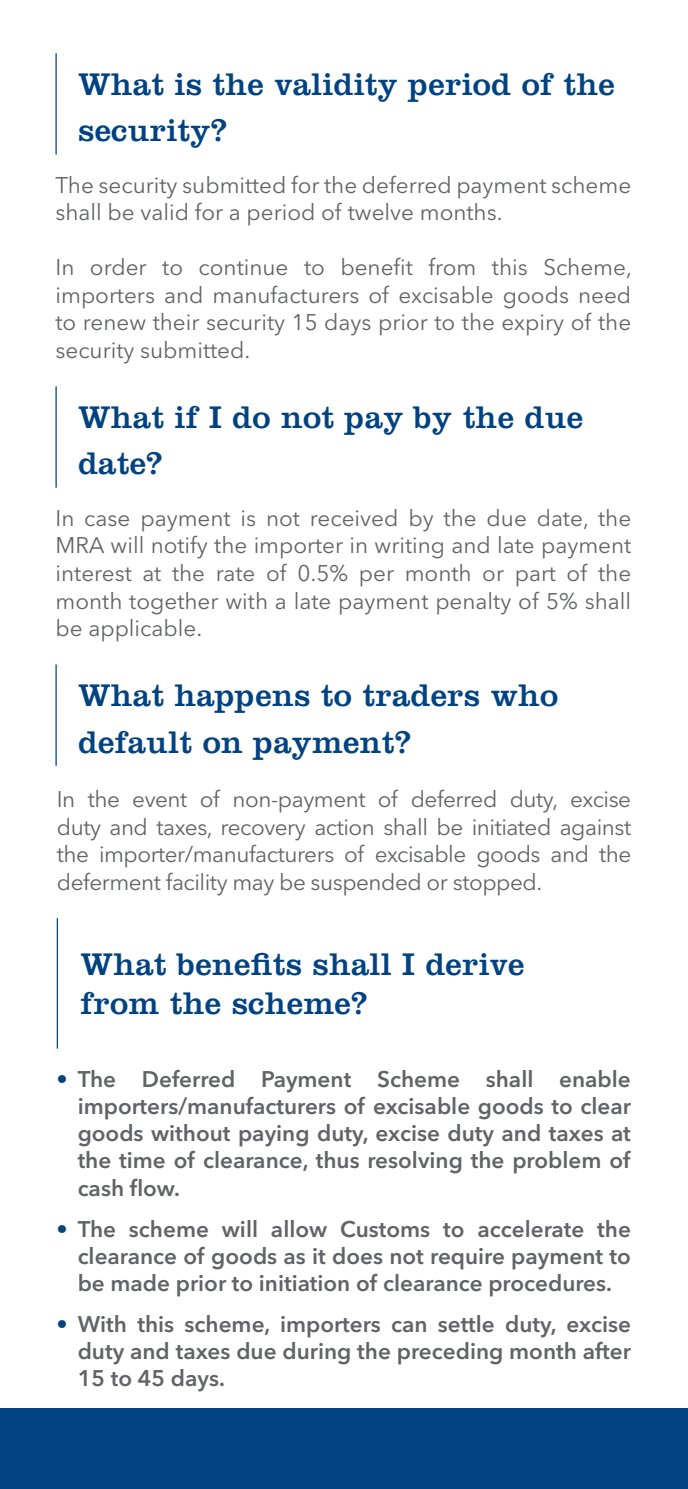
<style>
.page{position:relative;width:688px;height:1489px;background:#fff}
.page>*{position:absolute;margin:0;border:0;box-sizing:border-box;transform-origin:0 0}
.t1{font:32.5px/46px "Clarendon LT Std";letter-spacing:.01em;color:#004282}
.t2{font:22.5px/27.5px "Avenir Next LT Pro";color:#626366;text-align:justify}
.t3{font:600 22.5px/27px "Avenir Next LT Pro";color:#626366;text-align:justify}
.s1{color:#004282}
</style>
<div class="page">
<hr style="left:55px;top:53px;width:2px;height:101px;background:#004282">
<hr style="left:55px;top:386px;width:2px;height:101px;background:#004282">
<hr style="left:55px;top:664px;width:2px;height:101px;background:#004282">
<hr style="left:57px;top:918px;width:1px;height:130px;background:#004282">
<div style="left:0;top:1408px;width:687px;height:80px;background:#004282"></div>
<h1 class="t1" style="left:78px;top:61px;width:538px">What is the validity period of the security?</h1>
<p class="t2" style="left:55px;top:171px;width:577px">The security submitted for the deferred payment scheme shall be valid for a period of twelve months.</p>
<p class="t2" style="left:55px;top:254px;width:577px">In order to continue to benefit from this Scheme, importers and manufacturers of excisable goods need to renew their security 15 days prior to the expiry of the security submitted.</p>
<h1 class="t1" style="left:78px;top:394px;width:506px">What if I do not pay by the due date?</h1>
<p class="t2" style="left:55px;top:504px;width:577px">In case payment is not received by the due date, the MRA will notify the importer in writing and late payment interest at the rate of 0.5% per month or part of the month together with a late payment penalty of 5% shall be applicable.</p>
<h1 class="t1" style="left:78px;top:672px;width:481px">What happens to traders who default on payment?</h1>
<p class="t2" style="left:57px;top:785px;width:575px">In the event of non-payment of deferred duty, excise duty and taxes, recovery action shall be initiated against the importer/manufacturers of excisable goods and the deferment facility may be suspended or stopped.</p>
<h1 class="t1" style="left:81px;top:944px;width:445px;line-height:39px">What benefits shall I derive from the scheme?</h1>
<p class="t3" style="left:78px;top:1065px;width:554px;text-indent:-21px"><span class="s1">•</span> The Deferred Payment Scheme shall enable importers/manufacturers of excisable goods to clear goods without paying duty, excise duty and taxes at the time of clearance, thus resolving the problem of cash flow.</p>
<p class="t3" style="left:78px;top:1214px;width:554px;text-indent:-21px"><span class="s1">•</span> The scheme will allow Customs to accelerate the clearance of goods as it does not require payment to be made prior to initiation of clearance procedures.</p>
<p class="t3" style="left:78px;top:1310px;width:554px;text-indent:-21px"><span class="s1">•</span> With this scheme, importers can settle duty, excise duty and taxes due during the preceding month after 15 to 45 days.</p>
</div>
